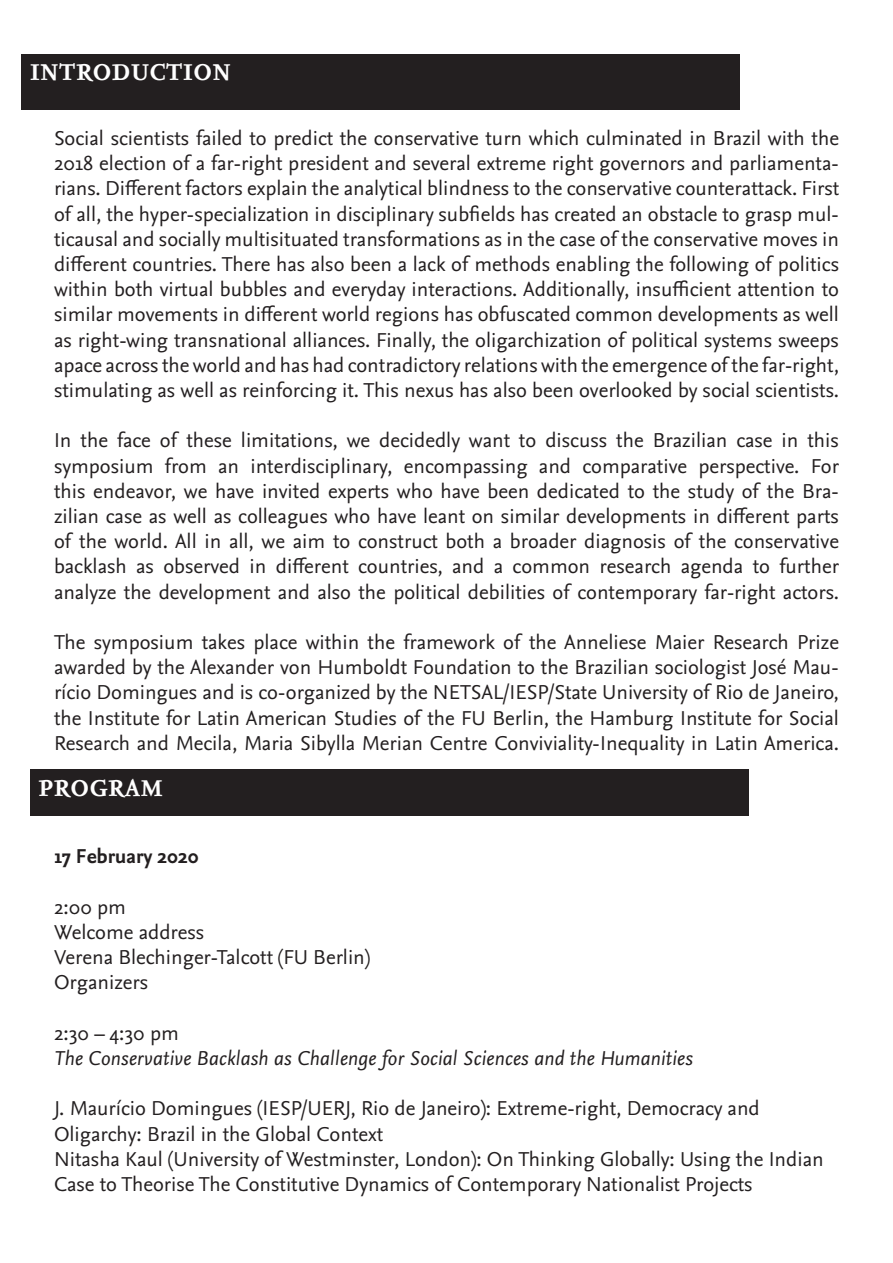
<style>
.page{position:relative;width:893px;height:1263px;background:#fff}
.page>*{position:absolute;margin:0;border:0;box-sizing:border-box;transform-origin:0 0}
.t1{font:700 24px "Nexus Serif";color:#fff}
.t2{font:21px/25.2px "Nexus Sans Pro";color:#231f20;text-align:justify}
.t3{font:italic 21px "Nexus Sans Pro";color:#231f20}
.t4{font:700 21px "Nexus Sans Pro";color:#231f20}
</style>
<div class="page">
<div style="left:30px;top:770px;width:718px;height:46px;background:#231f20"></div>
<div style="left:21px;top:54px;width:719px;height:55px;background:#231f20"></div>
<p class="t1" style="left:30px;top:58px;width:203px">INTRODUCTION</p>
<p class="t2" style="left:54px;top:124px;width:787px">Social scientists failed to predict the conservative turn which culminated in Brazil with the 2018 election of a far-right president and several extreme right governors and parliamenta&shy;rians. Different factors explain the analytical blindness to the conservative counterattack. First of all, the hyper-specialization in disciplinary subfields has created an obstacle to grasp mul&shy;ticausal and socially multisituated transformations as in the case of the conservative moves in different countries. There has also been a lack of methods enabling the following of politics within both virtual bubbles and everyday interactions. Additionally, insufficient attention to similar movements in different world regions has obfuscated common developments as well as right-wing transnational alliances. Finally, the oligarchization of political systems sweeps apace across the world and has had contradictory relations with the emergence of the far-right, stimulating as well as reinforcing it. This nexus has also been overlooked by social scientists.</p>
<p class="t2" style="left:54px;top:427px;width:786px">In the face of these limitations, we decidedly want to discuss the Brazilian case in this symposium from an interdisciplinary, encompassing and comparative perspective. For this endeavor, we have invited experts who have been dedicated to the study of the Bra&shy;zilian case as well as colleagues who have leant on similar developments in different parts of the world. All in all, we aim to construct both a broader diagnosis of the conservative backlash as observed in different countries, and a common research agenda to further analyze the development and also the political debilities of contemporary far-right actors.</p>
<p class="t2" style="left:54px;top:628px;width:786px">The symposium takes place within the framework of the Anneliese Maier Research Prize awarded by the Alexander von Humboldt Foundation to the Brazilian sociologist José Mau&shy;rício Domingues and is co-organized by the NETSAL/IESP/State University of Rio de Janeiro, the Institute for Latin American Studies of the FU Berlin, the Hamburg Institute for Social Research and Mecila, Maria Sibylla Merian Centre Conviviality-Inequality in Latin America.</p>
<p class="t1" style="left:38px;top:774px;width:126px">PROGRAM</p>
<p class="t4" style="left:54px;top:841px;width:146px">17 February 2020</p>
<p class="t2" style="left:54px;top:893px;width:73px">2:00 pm</p>
<p class="t2" style="left:54px;top:918px;width:152px">Welcome address</p>
<p class="t2" style="left:54px;top:944px;width:318px">Verena Blechinger-Talcott (FU Berlin)</p>
<p class="t2" style="left:54px;top:969px;width:96px">Organizers</p>
<p class="t2" style="left:54px;top:1019px;width:126px">2:30 – 4:30 pm</p>
<p class="t3" style="left:54px;top:1042px;width:640px">The Conservative Backlash as Challenge for Social Sciences and the Humanities</p>
<p class="t2" style="left:54px;top:1095px;width:707px">J. Maurício Domingues (IESP/UERJ, Rio de Janeiro): Extreme-right, Democracy and<br>Oligarchy: Brazil in the Global Context</p>
<p class="t2" style="left:54px;top:1145px;width:771px">Nitasha Kaul (University of Westminster, London): On Thinking Globally: Using the Indian<br>Case to Theorise The Constitutive Dynamics of Contemporary Nationalist Projects</p>
</div>
